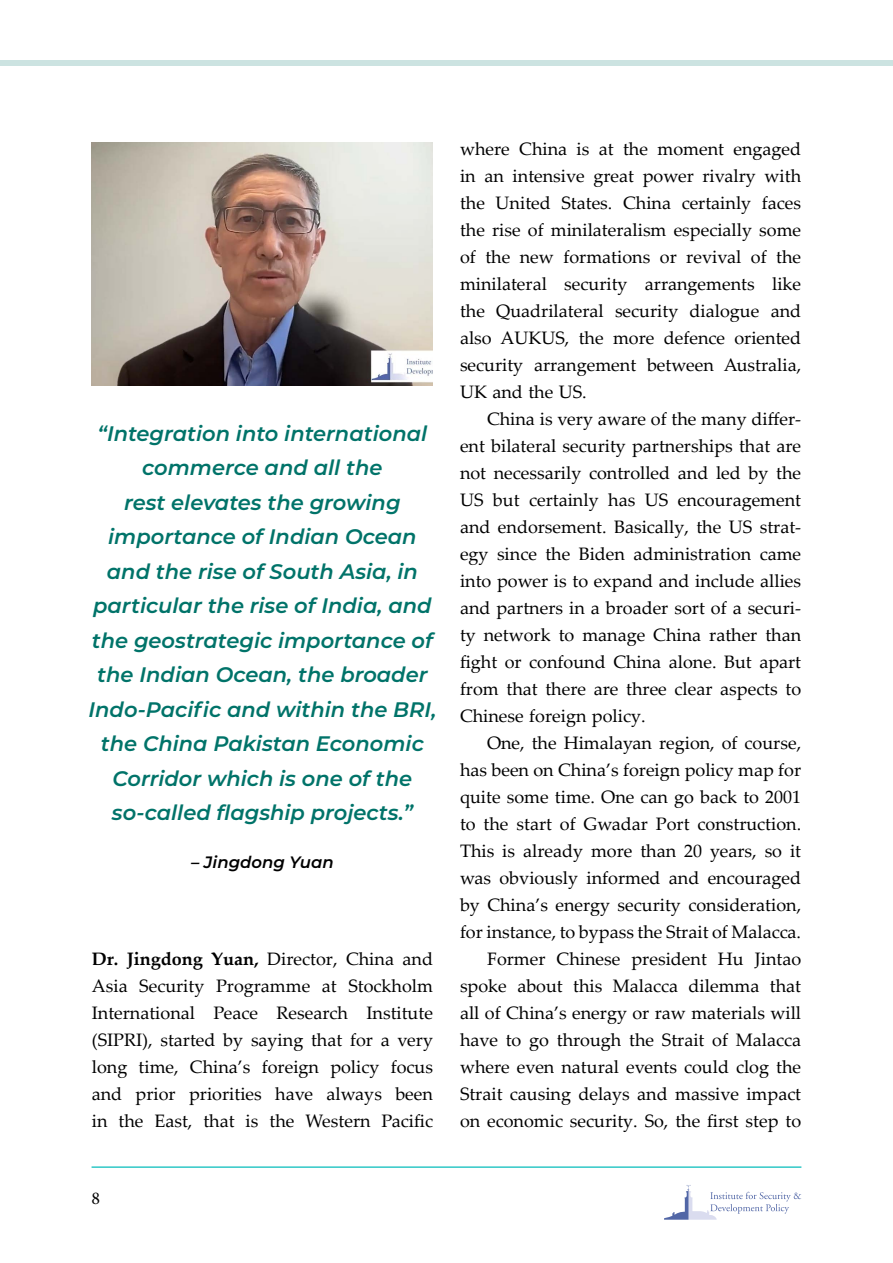
<style>
.page{position:relative;width:893px;height:1263px;background:#fff}
.page>*{position:absolute;margin:0;border:0;box-sizing:border-box;transform-origin:0 0}
.t1{font:italic 600 21px/34.5px "Montserrat";color:#007369;text-align:center}
.t2{font:18px/27px "Palatino Linotype";color:#000;text-align:justify}
.t3{font:18px "Minion Pro";color:#000}
.t4{font:italic 600 16.5px "Montserrat";color:#000}
.s1{font-weight:700}
</style>
<div class="page">
<img style="left:92px;top:143px;width:341px;height:243px">
<hr style="left:92px;top:1166px;width:709px;height:2px;background:#30c8c7">
<svg style="left:664px;top:1185px;width:137px;height:35px"></svg>
<div style="left:0;top:60px;width:892px;height:6px;background:#cce3e1"></div>
<p class="t1" style="left:88px;top:415px;width:350px">“Integration into international commerce and all the<br>rest elevates the growing importance of Indian Ocean and the rise of South Asia, in particular the rise of India, and the geostrategic importance of the Indian Ocean, the broader<br>Indo-Pacific and within the BRI, the China Pakistan Economic<br>Corridor which is one of the so-called flagship projects.”</p>
<p class="t4" style="left:191px;top:851px;width:144px">– Jingdong Yuan</p>
<p class="t2" style="left:92px;top:945px;width:343px"><span class="s1">Dr. Jingdong Yuan,</span> Director, China and Asia Security Programme at Stockholm International Peace Research Institute (SIPRI), started by saying that for a very long time, China’s foreign policy focus and prior priorities have always been in the East, that is the Western Pacific</p>
<p class="t3" style="left:92px;top:1186px;width:10px">8</p>
<p class="t2" style="left:460px;top:135px;width:343px">where China is at the moment engaged in an intensive great power rivalry with the United States. China certainly faces the rise of minilateralism especially some of the new formations or revival of the minilateral security arrangements like the Quadrilateral security dialogue and also AUKUS, the more defence oriented security arrangement between Australia, UK and the US.</p>
<p class="t2" style="left:460px;top:405px;width:343px;text-indent:27px">China is very aware of the many differ&shy;ent bilateral security partnerships that are not necessarily controlled and led by the US but certainly has US encouragement and endorsement. Basically, the US strat&shy;egy since the Biden administration came into power is to expand and include allies and partners in a broader sort of a securi&shy;ty network to manage China rather than fight or confound China alone. But apart from that there are three clear aspects to Chinese foreign policy.</p>
<p class="t2" style="left:460px;top:729px;width:343px;text-align:right">One, the Himalayan region, of course, has been on China’s foreign policy map for quite some time. One can go back to 2001 to the start of Gwadar Port construction.<br>This is already more than 20 years, so it was obviously informed and encouraged by China’s energy security consideration, for instance, to bypass the Strait of Malacca.<br>Former Chinese president Hu Jintao spoke about this Malacca dilemma that all of China’s energy or raw materials will have to go through the Strait of Malacca where even natural events could clog the Strait causing delays and massive impact on economic security. So, the first step to</p>
</div>
